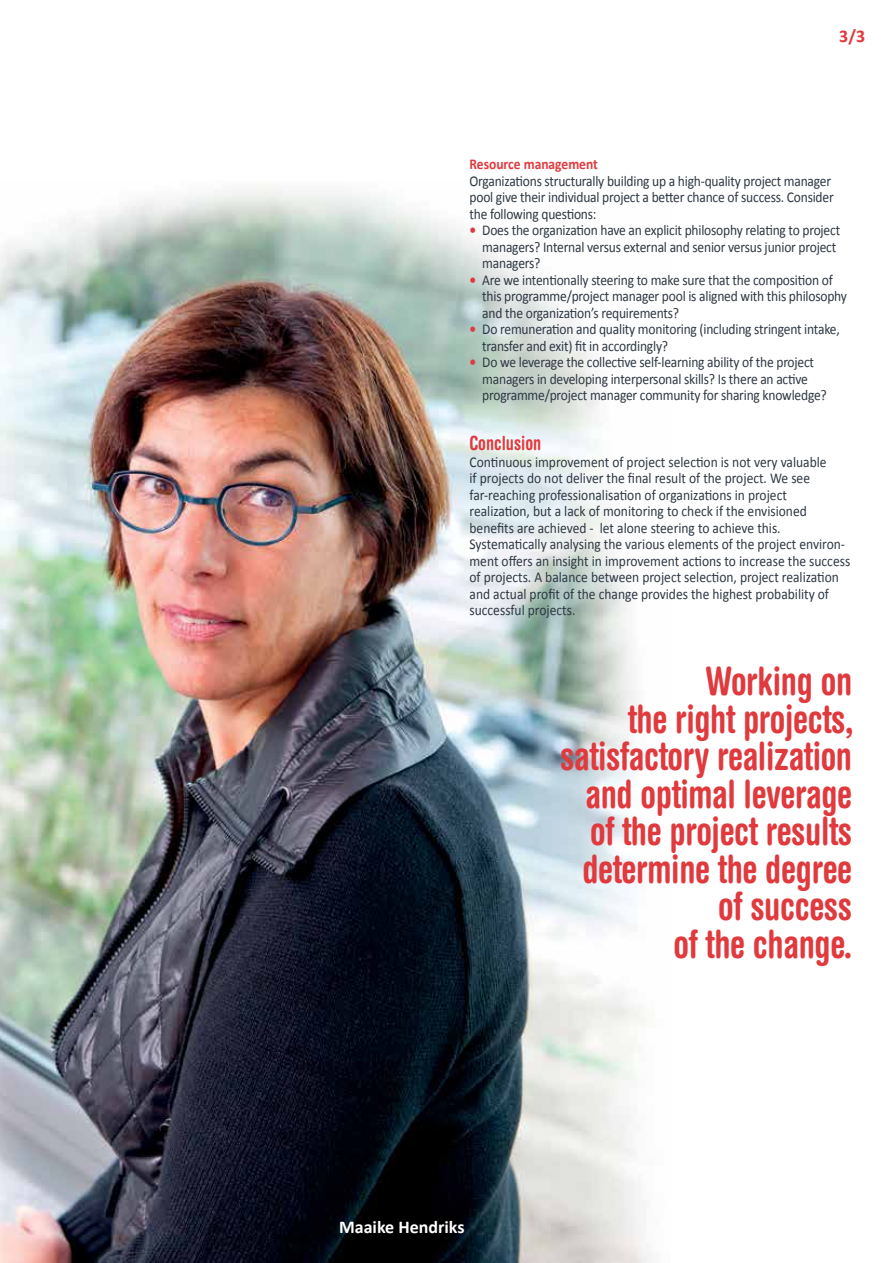
<style>
.page{position:relative;width:893px;height:1263px;background:#fff}
.page>*{position:absolute;margin:0;border:0;box-sizing:border-box;transform-origin:0 0}
.t1{font:700 condensed 39px/37.5px "Helvetica Rounded";letter-spacing:-.01em;color:#e03a3e;text-align:right;scale:.9 1}
.t2{font:700 condensed 19.5px "Helvetica Rounded";color:#e03a3e;scale:.9 1}
.t3{font:700 18px "Calibri";color:#fff}
.t4{font:700 18px "Calibri";color:#e03a3e}
.t5{font:15px/16.5px "Calibri";letter-spacing:-.015em;color:#2e3844;scale:.9 1}
.t6{font:700 15px "Calibri";color:#e03a3e;scale:.9 1}
.s1{font-weight:700;color:#e03a3e}
</style>
<div class="page">
<img style="left:0;top:185px;width:650px;height:1078px">
<p class="t4" style="left:839px;top:25px;width:27px">3/3</p>
<p class="t6" style="left:469px;top:155px;width:144px">Resource management</p>
<p class="t5" style="left:469px;top:172px;width:406px">Organizations structurally building up a high-quality project manager pool give their individual project a better chance of success. Consider the following questions:</p>
<p class="t5" style="left:482px;top:222px;width:399px;text-indent:-13px"><span class="s1">•</span> Does the organization have an explicit philosophy relating to project managers? Internal versus external and senior versus junior project managers?</p>
<p class="t5" style="left:482px;top:271px;width:407px;text-indent:-13px"><span class="s1">•</span> Are we intentionally steering to make sure that the composition of this programme/project manager pool is aligned with this philosophy and the organization’s requirements?</p>
<p class="t5" style="left:482px;top:321px;width:399px;text-indent:-13px"><span class="s1">•</span> Do remuneration and quality monitoring (including stringent intake, transfer and exit) fit in accordingly?</p>
<p class="t5" style="left:482px;top:354px;width:384px;text-indent:-13px"><span class="s1">•</span> Do we leverage the collective self-learning ability of the project managers in developing interpersonal skills? Is there an active programme/project manager community for sharing knowledge?</p>
<h2 class="t2" style="left:469px;top:431px;width:81px">Conclusion</h2>
<p class="t5" style="left:469px;top:453px;width:425px">Continuous improvement of project selection is not very valuable<br>if projects do not deliver the final result of the project. We see far-reaching professionalisation of organizations in project realization, but a lack of monitoring to check if the envisioned benefits are achieved - let alone steering to achieve this.<br>Systematically analysing the various elements of the project environ&shy;ment offers an insight in improvement actions to increase the success of projects. A balance between project selection, project realization and actual profit of the change provides the highest probability of successful projects.</p>
<h1 class="t1" style="left:560px;top:662px;width:327px">Working on<br>the right projects, satisfactory realization and optimal leverage of the project results determine the degree of success<br>of the change.</h1>
<p class="t3" style="left:339px;top:1216px;width:127px">Maaike Hendriks</p>
<p class="t3" style="left:327px;top:1216px;width:127px">Maaike Hendriks</p>
</div>
